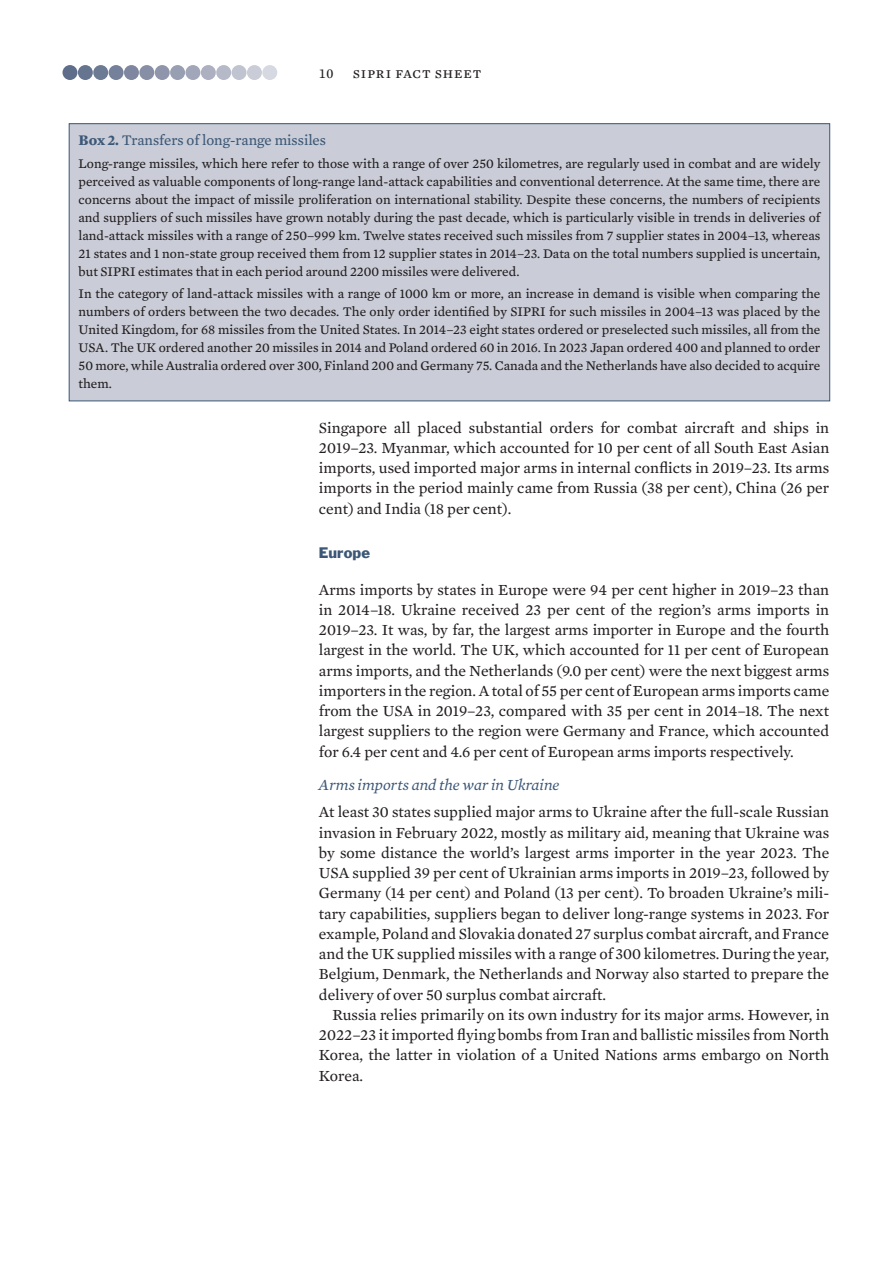
<style>
.page{position:relative;width:893px;height:1263px;background:#fff}
.page>*{position:absolute;margin:0;border:0;box-sizing:border-box;transform-origin:0 0}
.D_Normal_first_paragraph{font:15.75px/20.2px "Mercury Text G2";color:#231f20;text-align:justify}
.D_Normal{font:15.75px/20.2px "Mercury Text G2";color:#231f20;text-align:justify}
.D_C_head__colour_and_italics{font:italic 15.75px "Mercury Text G2";color:#3c5877}
.D_Normal_first_paragraph-2{font:15.75px "Mercury Text G2";letter-spacing:.055em;color:#231f20}
.A4_D_Box_caption{font:15px "Mercury Text G3";color:#3c5877}
.D_Headline_B__fact_sheets_policy_briefs_{font:14.25px "Franklin Gothic Std";letter-spacing:.01em;color:#3c5877}
.A4_D_Box_text__all_body_text{font:13.5px/18px "Mercury Text G3";color:#231f20;text-align:justify}
.s1{font-size:13.5px}
.s2{font-weight:700}
</style>
<div class="page">
<div style="left:262px;top:65px;width:15px;height:15px;background:#d6d9e1;border-radius:50%"></div>
<div style="left:247px;top:65px;width:15px;height:15px;background:#cacdd8;border-radius:50%"></div>
<div style="left:232px;top:65px;width:15px;height:15px;background:#c0c3d0;border-radius:50%"></div>
<div style="left:216px;top:65px;width:15px;height:15px;background:#b6b9c8;border-radius:50%"></div>
<div style="left:201px;top:65px;width:15px;height:15px;background:#acb0c0;border-radius:50%"></div>
<div style="left:185px;top:65px;width:15px;height:15px;background:#a1a7b9;border-radius:50%"></div>
<div style="left:170px;top:65px;width:15px;height:15px;background:#989fb3;border-radius:50%"></div>
<div style="left:155px;top:65px;width:15px;height:15px;background:#8f96ac;border-radius:50%"></div>
<div style="left:139px;top:65px;width:15px;height:15px;background:#868fa6;border-radius:50%"></div>
<div style="left:124px;top:65px;width:15px;height:15px;background:#7e879f;border-radius:50%"></div>
<div style="left:109px;top:65px;width:15px;height:15px;background:#75809a;border-radius:50%"></div>
<div style="left:93px;top:65px;width:15px;height:15px;background:#6c7a94;border-radius:50%"></div>
<div style="left:78px;top:65px;width:15px;height:15px;background:#65748f;border-radius:50%"></div>
<div style="left:63px;top:65px;width:14px;height:15px;background:#5e6e8a;border-radius:50%"></div>
<div style="left:69px;top:124px;width:761px;height:277px;background:#cacdd8"></div>
<p class="D_Normal_first_paragraph-2" style="left:319px;top:61px;width:164px"><span class="s1">10</span> sipri fact sheet</p>
<p class="A4_D_Box_caption" style="left:79px;top:129px;width:249px"><span class="s2">Box 2.</span> Transfers of long-range missiles</p>
<p class="A4_D_Box_text__all_body_text" style="left:79px;top:153px;width:743px">Long-range missiles, which here refer to those with a range of over 250 kilometres, are regularly used in combat and are widely perceived as valuable components of long-range land-attack capabilities and conventional deterrence. At the same time, there are concerns about the impact of missile proliferation on international stability. Despite these concerns, the numbers of recipients and suppliers of such missiles have grown notably during the past decade, which is particularly visible in trends in deliveries of land-attack missiles with a range of 250–999 km. Twelve states received such missiles from 7 supplier states in 2004–13, whereas 21 states and 1 non-state group received them from 12 supplier states in 2014–23. Data on the total numbers supplied is uncertain, but SIPRI estimates that in each period around 2200 missiles were delivered.</p>
<p class="A4_D_Box_text__all_body_text" style="left:79px;top:284px;width:743px">In the category of land-attack missiles with a range of 1000 km or more, an increase in demand is visible when comparing the numbers of orders between the two decades. The only order identified by SIPRI for such missiles in 2004–13 was placed by the United Kingdom, for 68 missiles from the United States. In 2014–23 eight states ordered or preselected such missiles, all from the USA. The UK ordered another 20 missiles in 2014 and Poland ordered 60 in 2016. In 2023 Japan ordered 400 and planned to order 50 more, while Australia ordered over 300, Finland 200 and Germany 75. Canada and the Netherlands have also decided to acquire them.</p>
<p class="D_Normal" style="left:319px;top:416px;width:512px">Singapore all placed substantial orders for combat aircraft and ships in 2019–23. Myanmar, which accounted for 10 per cent of all South East Asian imports, used imported major arms in internal conflicts in 2019–23. Its arms imports in the period mainly came from Russia (38 per cent), China (26 per cent) and India (18 per cent).</p>
<p class="D_Headline_B__fact_sheets_policy_briefs_" style="left:319px;top:543px;width:53px">Europe</p>
<p class="D_Normal_first_paragraph" style="left:319px;top:578px;width:512px">Arms imports by states in Europe were 94 per cent higher in 2019–23 than in 2014–18. Ukraine received 23 per cent of the region’s arms imports in 2019–23. It was, by far, the largest arms importer in Europe and the fourth largest in the world. The UK, which accounted for 11 per cent of European arms imports, and the Netherlands (9.0 per cent) were the next biggest arms importers in the region. A total of 55 per cent of European arms imports came from the USA in 2019–23, compared with 35 per cent in 2014–18. The next largest suppliers to the region were Germany and France, which accounted for 6.4 per cent and 4.6 per cent of European arms imports respectively.</p>
<p class="D_C_head__colour_and_italics" style="left:319px;top:774px;width:242px">Arms imports and the war in Ukraine</p>
<p class="D_Normal_first_paragraph" style="left:319px;top:801px;width:512px">At least 30 states supplied major arms to Ukraine after the full-scale Russian invasion in February 2022, mostly as military aid, meaning that Ukraine was by some distance the world’s largest arms importer in the year 2023. The USA supplied 39 per cent of Ukrainian arms imports in 2019–23, followed by Germany (14 per cent) and Poland (13 per cent). To broaden Ukraine’s mili&shy;tary capabilities, suppliers began to deliver long-range systems in 2023. For example, Poland and Slovakia donated 27 surplus combat aircraft, and France and the UK supplied missiles with a range of 300 kilometres. During the year, Belgium, Denmark, the Netherlands and Norway also started to prepare the delivery of over 50 surplus combat aircraft.</p>
<p class="D_Normal" style="left:319px;top:1004px;width:512px;text-indent:14px">Russia relies primarily on its own industry for its major arms. However, in 2022–23 it imported flying bombs from Iran and ballistic missiles from North Korea, the latter in violation of a United Nations arms embargo on North Korea.</p>
</div>
